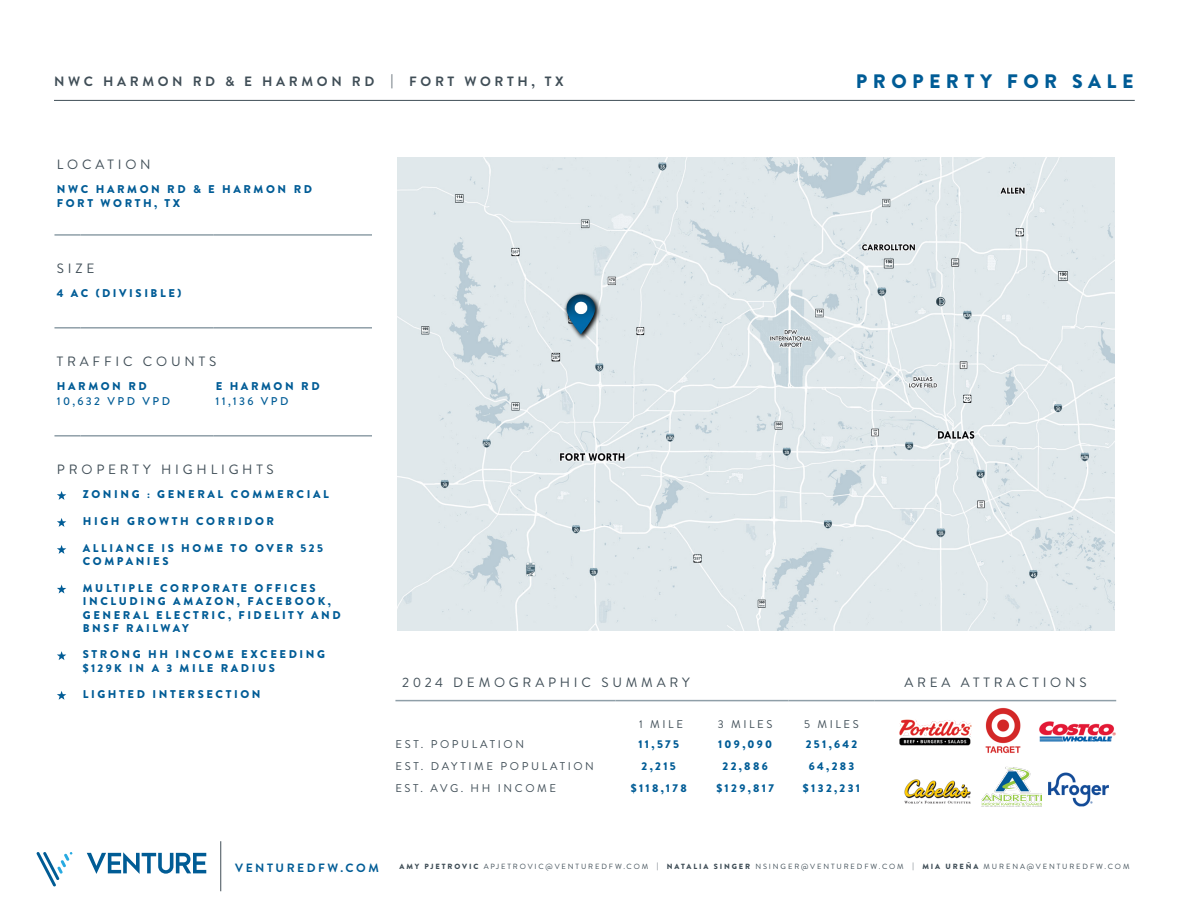
<style>
.page{position:relative;width:1188px;height:918px;background:#fff}
.page>*{position:absolute;margin:0;border:0;box-sizing:border-box;transform-origin:0 0}
.t1{font:900 19.5px "Brandon Grotesque";letter-spacing:.28em;color:#005c96}
.t2{font:13.5px "Brandon Grotesque";letter-spacing:.28em;color:#404e57}
.t3{font:700 13.5px "Brandon Grotesque";letter-spacing:.27em;color:#404e57}
.t4{font:700 12px "Brandon Grotesque";letter-spacing:.21em;color:#005c96}
.t5{font:900 11.25px/13.5px "Brandon Grotesque";letter-spacing:.23em;color:#005c96}
.t6{font:11.25px "Brandon Grotesque";letter-spacing:.23em;color:#404e57}
.t7{font:500 11.25px "Brandon Grotesque";letter-spacing:.22em;color:#005c96}
.t8{font:900 11.25px "Brandon Grotesque";color:#005b95}
.t9{font:7.5px "Brandon Grotesque";letter-spacing:.25em;color:#404e57}
.s1{font-weight:900}
</style>
<div class="page">
<svg style="left:37px;top:852px;width:36px;height:34px"></svg>
<svg style="left:87px;top:852px;width:119px;height:22px"></svg>
<hr style="left:220px;top:841px;width:1px;height:50px;background:#404e57">
<hr style="left:54px;top:100px;width:1081px;height:1px;background:#404e57">
<hr style="left:395px;top:700px;width:221px;height:1px;background:#8f9fa8">
<hr style="left:616px;top:700px;width:86px;height:1px;background:#8f9fa8">
<hr style="left:702px;top:700px;width:86px;height:1px;background:#8f9fa8">
<hr style="left:788px;top:700px;width:87px;height:1px;background:#8f9fa8">
<hr style="left:875px;top:700px;width:241px;height:1px;background:#8f9fa8">
<img style="left:971px;top:699px;width:64px;height:55px">
<hr style="left:54px;top:234px;width:26px;height:2px;background:#8f9fa8">
<hr style="left:80px;top:234px;width:133px;height:2px;background:#8f9fa8">
<hr style="left:213px;top:234px;width:159px;height:2px;background:#8f9fa8">
<hr style="left:54px;top:435px;width:26px;height:2px;background:#8f9fa8">
<hr style="left:80px;top:435px;width:133px;height:2px;background:#8f9fa8">
<hr style="left:213px;top:435px;width:159px;height:2px;background:#8f9fa8">
<hr style="left:54px;top:327px;width:26px;height:2px;background:#8f9fa8">
<hr style="left:80px;top:327px;width:133px;height:2px;background:#8f9fa8">
<hr style="left:213px;top:327px;width:159px;height:2px;background:#8f9fa8">
<svg style="left:57px;top:491px;width:9px;height:9px"></svg>
<svg style="left:57px;top:518px;width:9px;height:9px"></svg>
<svg style="left:57px;top:545px;width:9px;height:9px"></svg>
<svg style="left:57px;top:585px;width:9px;height:9px"></svg>
<svg style="left:57px;top:651px;width:9px;height:9px"></svg>
<svg style="left:57px;top:691px;width:9px;height:9px"></svg>
<img style="left:397px;top:158px;width:717px;height:473px">
<img style="left:561px;top:286px;width:41px;height:56px">
<img style="left:1034px;top:700px;width:83px;height:54px">
<img style="left:899px;top:713px;width:79px;height:41px">
<img style="left:904px;top:779px;width:67px;height:25px">
<img style="left:982px;top:767px;width:59px;height:40px">
<img style="left:1041px;top:772px;width:68px;height:35px">
<p class="t3" style="left:54px;top:72px;width:511px">NWC HARMON RD &amp; E HARMON RD | FORT WORTH, TX</p>
<p class="t2" style="left:57px;top:155px;width:95px">LOCATION</p>
<p class="t5" style="left:57px;top:183px;width:257px">NWC HARMON RD &amp; E HARMON RD<br>FORT WORTH, TX</p>
<p class="t2" style="left:57px;top:259px;width:39px">SIZE</p>
<p class="t5" style="left:57px;top:287px;width:126px">4 AC (DIVISIBLE)</p>
<p class="t2" style="left:57px;top:352px;width:161px">TRAFFIC COUNTS</p>
<p class="t5" style="left:57px;top:379px;width:91px">HARMON RD</p>
<p class="t5" style="left:216px;top:379px;width:105px">E HARMON RD</p>
<p class="t7" style="left:57px;top:393px;width:115px">10,632 VPD VPD</p>
<p class="t7" style="left:216px;top:393px;width:74px">11,136 VPD</p>
<h1 class="t1" style="left:856px;top:67px;width:279px">PROPERTY FOR SALE</h1>
<p class="t2" style="left:57px;top:460px;width:218px">PROPERTY HIGHLIGHTS</p>
<p class="t5" style="left:83px;top:487px;width:247px">ZONING : GENERAL COMMERCIAL</p>
<p class="t5" style="left:83px;top:514px;width:193px">HIGH GROWTH CORRIDOR</p>
<p class="t5" style="left:83px;top:541px;width:242px">ALLIANCE IS HOME TO OVER 525<br>COMPANIES</p>
<p class="t5" style="left:83px;top:581px;width:259px">MULTIPLE CORPORATE OFFICES<br>INCLUDING AMAZON, FACEBOOK,<br>GENERAL ELECTRIC, FIDELITY AND<br>BNSF RAILWAY</p>
<p class="t5" style="left:83px;top:648px;width:244px">STRONG HH INCOME EXCEEDING $129K IN A 3 MILE RADIUS</p>
<p class="t5" style="left:83px;top:687px;width:179px">LIGHTED INTERSECTION</p>
<p class="t2" style="left:402px;top:673px;width:289px">2024 DEMOGRAPHIC SUMMARY</p>
<p class="t2" style="left:904px;top:673px;width:184px">AREA ATTRACTIONS</p>
<p class="t6" style="left:639px;top:717px;width:45px">1 MILE</p>
<p class="t6" style="left:718px;top:717px;width:56px">3 MILES</p>
<p class="t6" style="left:804px;top:717px;width:56px">5 MILES</p>
<p class="t6" style="left:396px;top:736px;width:130px">EST. POPULATION</p>
<p class="t8" style="left:638px;top:736px;width:42px">11,575</p>
<p class="t5" style="left:718px;top:738px;width:56px">109,090</p>
<p class="t5" style="left:806px;top:738px;width:53px">251,642</p>
<p class="t6" style="left:396px;top:758px;width:200px">EST. DAYTIME POPULATION</p>
<p class="t5" style="left:642px;top:759px;width:36px">2,215</p>
<p class="t5" style="left:723px;top:759px;width:47px">22,886</p>
<p class="t5" style="left:809px;top:759px;width:47px">64,283</p>
<p class="t6" style="left:395px;top:780px;width:162px">EST. AVG. HH INCOME</p>
<p class="t5" style="left:631px;top:781px;width:58px">$118,178</p>
<p class="t5" style="left:716px;top:781px;width:59px">$129,817</p>
<p class="t5" style="left:803px;top:781px;width:59px">$132,231</p>
<p class="t4" style="left:235px;top:860px;width:145px">VENTUREDFW.COM</p>
<p class="t9" style="left:400px;top:862px;width:731px"><span class="s1">AMY PJETROVIC</span> APJETROVIC@VENTUREDFW.COM | <span class="s1">NATALIA SINGER</span> NSINGER@VENTUREDFW.COM | <span class="s1">MIA UREÑA</span> MURENA@VENTUREDFW.COM</p>
</div>
